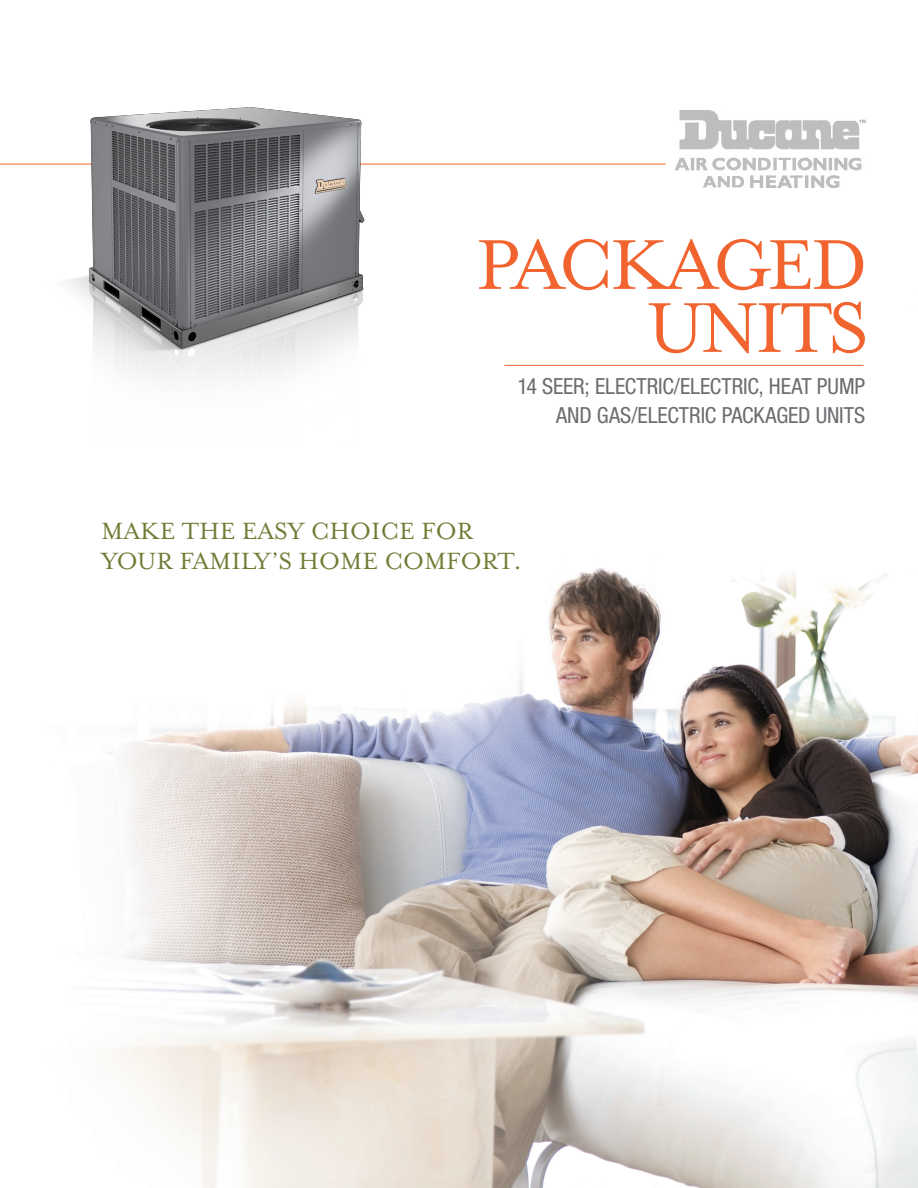
<style>
.page{position:relative;width:918px;height:1188px;background:#fff}
.page>*{position:absolute;margin:0;border:0;box-sizing:border-box;transform-origin:0 0}
.t1{font:81px/63px "Mrs Eaves Small Caps";letter-spacing:-.04em;color:#f2642f;text-align:right}
.t2{font:27px/30px "Mrs Eaves Small Caps";color:#727a34}
.back_body_copy{font:condensed 22.2px/29.5px "Helvetica Neue LT Std";letter-spacing:-.005em;color:#6c6d70;text-align:right}
</style>
<div class="page">
<img style="left:107px;top:364px;width:811px;height:824px">
<hr style="left:505px;top:365px;width:358px;height:1px;background:#f2642f">
<img style="left:675px;top:111px;width:191px;height:77px">
<hr style="left:311px;top:164px;width:354px;height:1px;background:#f2642f">
<hr style="left:0;top:164px;width:91px;height:1px;background:#f2642f">
<img style="left:32px;top:163px;width:372px;height:278px">
<img style="left:66px;top:107px;width:338px;height:251px">
<p class="t1" style="left:476px;top:234px;width:394px">PACKAGED<br>UNITS</p>
<p class="back_body_copy" style="left:517px;top:371px;width:349px">14 SEER; ELECTRIC/ELECTRIC, HEAT PUMP<br>AND GAS/ELECTRIC PACKAGED UNITS</p>
<p class="t2" style="left:101px;top:516px;width:422px">MAKE THE EASY CHOICE FOR<br>YOUR FAMILY’S HOME COMFORT.</p>
</div>
